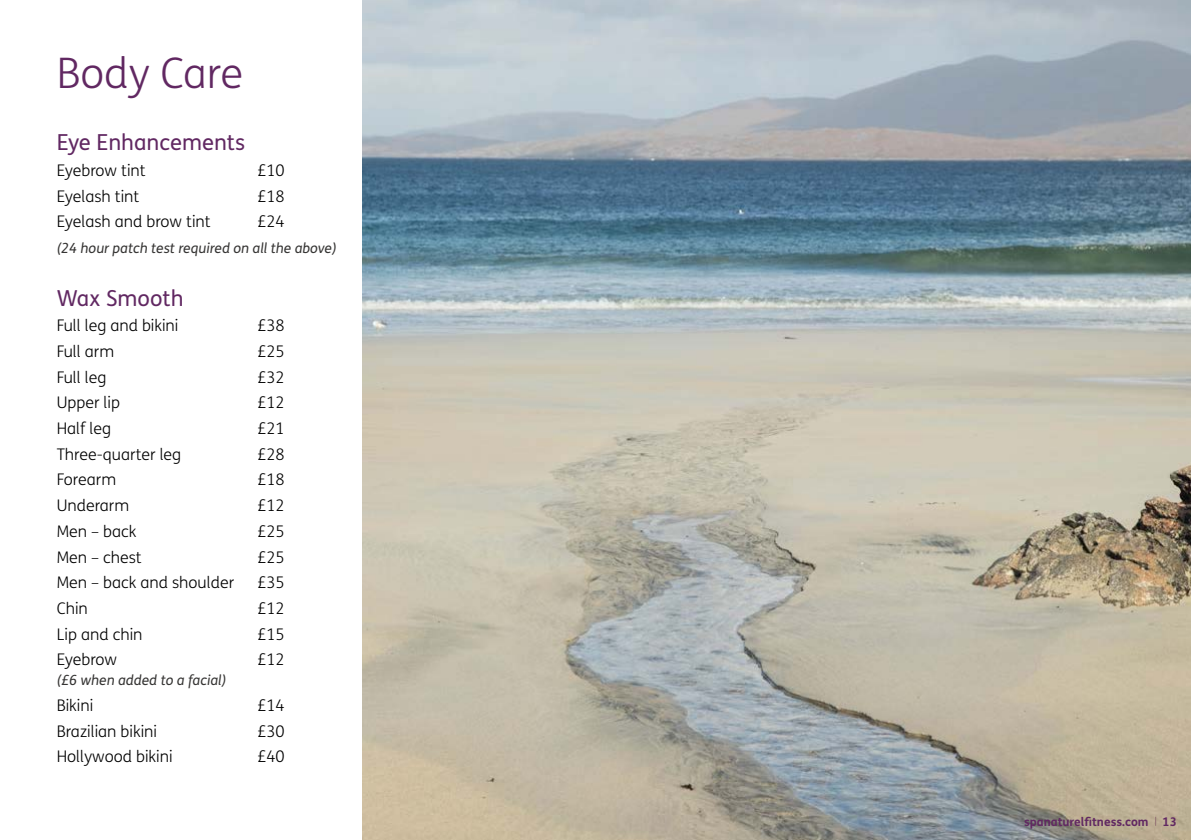
<style>
.page{position:relative;width:1191px;height:840px;background:#fff}
.page>*{position:absolute;margin:0;border:0;box-sizing:border-box;transform-origin:0 0}
.t1{font:300 42px "FS Me";color:#612862}
.t2{font:22px "FS Me";color:#612862}
.t3{font:300 16px "FS Me";color:#000}
.t4{font:italic 14px "FS Me";color:#363534}
.t5{font:700 12px "FS Me";color:#612862}
</style>
<div class="page">
<img style="left:363px;top:0;width:828px;height:839px">
<h1 class="t1" style="left:57px;top:45px;width:188px">Body Care</h1>
<h2 class="t2" style="left:57px;top:127px;width:190px">Eye Enhancements</h2>
<p class="t3" style="left:57px;top:159px;width:90px">Eyebrow tint</p>
<p class="t3" style="left:257px;top:159px;width:29px">£10</p>
<p class="t3" style="left:57px;top:185px;width:84px">Eyelash tint</p>
<p class="t3" style="left:257px;top:185px;width:29px">£18</p>
<p class="t3" style="left:57px;top:211px;width:155px">Eyelash and brow tint</p>
<p class="t3" style="left:257px;top:211px;width:29px">£24</p>
<p class="t4" style="left:57px;top:238px;width:281px">(24 hour patch test required on all the above)</p>
<h2 class="t2" style="left:57px;top:282px;width:128px">Wax Smooth</h2>
<p class="t3" style="left:57px;top:314px;width:123px">Full leg and bikini</p>
<p class="t3" style="left:257px;top:314px;width:29px">£38</p>
<p class="t3" style="left:57px;top:340px;width:59px">Full arm</p>
<p class="t3" style="left:257px;top:340px;width:29px">£25</p>
<p class="t3" style="left:57px;top:366px;width:51px">Full leg</p>
<p class="t3" style="left:257px;top:366px;width:29px">£32</p>
<p class="t3" style="left:57px;top:391px;width:65px">Upper lip</p>
<p class="t3" style="left:257px;top:391px;width:29px">£12</p>
<p class="t3" style="left:57px;top:417px;width:56px">Half leg</p>
<p class="t3" style="left:257px;top:417px;width:29px">£21</p>
<p class="t3" style="left:57px;top:443px;width:126px">Three-quarter leg</p>
<p class="t3" style="left:257px;top:443px;width:29px">£28</p>
<p class="t3" style="left:57px;top:468px;width:61px">Forearm</p>
<p class="t3" style="left:257px;top:468px;width:29px">£18</p>
<p class="t3" style="left:57px;top:494px;width:74px">Underarm</p>
<p class="t3" style="left:257px;top:494px;width:29px">£12</p>
<p class="t3" style="left:57px;top:520px;width:81px">Men – back</p>
<p class="t3" style="left:257px;top:520px;width:29px">£25</p>
<p class="t3" style="left:57px;top:545px;width:87px">Men – chest</p>
<p class="t3" style="left:257px;top:545px;width:29px">£25</p>
<p class="t3" style="left:57px;top:571px;width:179px">Men – back and shoulder</p>
<p class="t3" style="left:257px;top:571px;width:29px">£35</p>
<p class="t3" style="left:57px;top:597px;width:33px">Chin</p>
<p class="t3" style="left:257px;top:597px;width:29px">£12</p>
<p class="t3" style="left:57px;top:622px;width:87px">Lip and chin</p>
<p class="t3" style="left:257px;top:622px;width:29px">£15</p>
<p class="t3" style="left:57px;top:648px;width:62px">Eyebrow</p>
<p class="t3" style="left:257px;top:648px;width:29px">£12</p>
<p class="t4" style="left:57px;top:670px;width:171px">(£6 when added to a facial)</p>
<p class="t3" style="left:57px;top:694px;width:38px">Bikini</p>
<p class="t3" style="left:257px;top:694px;width:29px">£14</p>
<p class="t3" style="left:57px;top:719px;width:102px">Brazilian bikini</p>
<p class="t3" style="left:257px;top:719px;width:29px">£30</p>
<p class="t3" style="left:57px;top:745px;width:117px">Hollywood bikini</p>
<p class="t3" style="left:257px;top:745px;width:29px">£40</p>
<p class="t5" style="left:1024px;top:811px;width:154px">spanaturelfitness.com 13</p>
</div>
